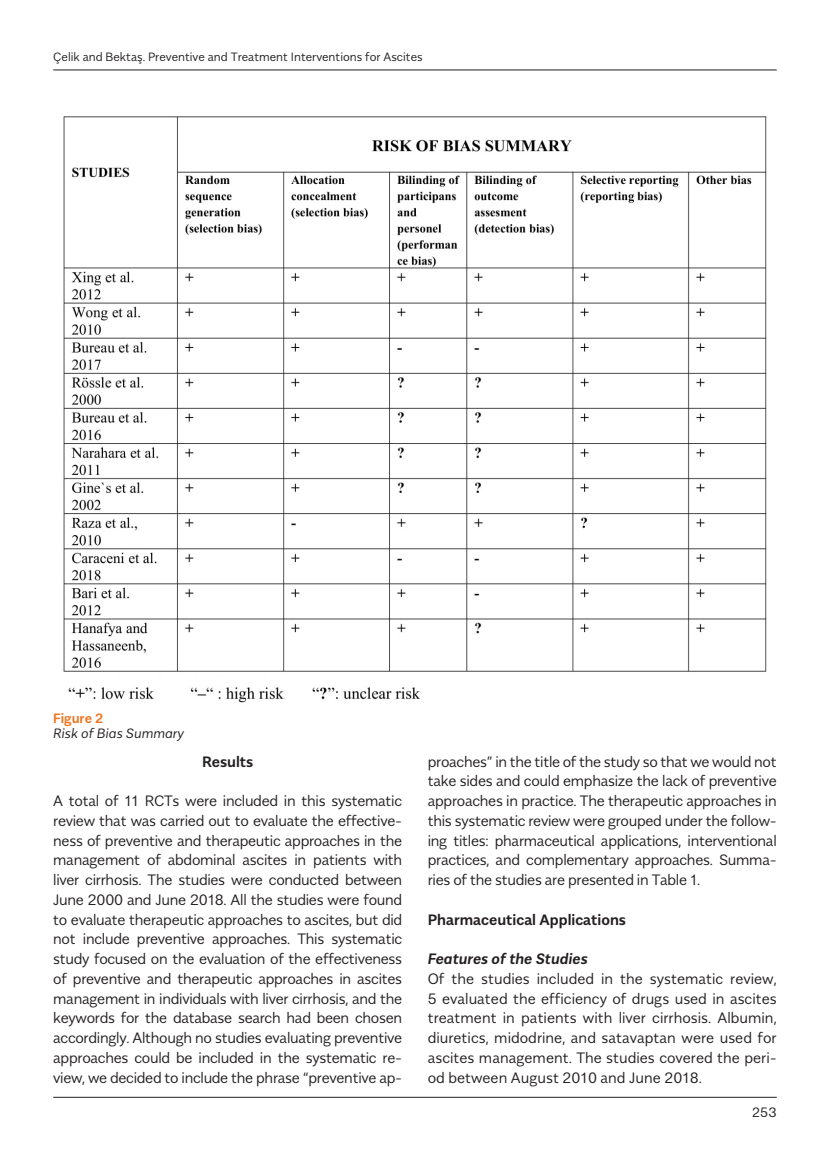
<style>
.page{position:relative;width:830px;height:1170px;background:#fff}
.page>*{position:absolute;margin:0;border:0;box-sizing:border-box;transform-origin:0 0}
.t1{font:300 15px/19.8px "Alergia Normal";letter-spacing:-.02em;color:#231f20;text-align:justify}
.t2{font:600 15px "Alergia Normal";color:#231f20}
.t3{font:italic 600 15px "Alergia Normal";color:#231f20}
.t4{font:italic 300 13.5px "Alergia Normal";color:#231f20}
.t5{font:600 13.5px "Alergia Normal";color:#f07622}
.t6{font:300 13.5px "Alergia Normal";color:#231f20}
.t7{font:300 12px "Alergia Normal";color:#231f20}
</style>
<div class="page">
<hr style="left:53px;top:70px;width:723px;height:1px;background:#231f20">
<hr style="left:53px;top:1096px;width:723px;height:1px;background:#231f20">
<img style="left:63px;top:116px;width:704px;height:587px">
<p class="t7" style="left:53px;top:47px;width:371px">Çelik and Bektaş. Preventive and Treatment Interventions for Ascites</p>
<p class="t5" style="left:53px;top:707px;width:52px">Figure 2</p>
<p class="t4" style="left:53px;top:722px;width:132px">Risk of Bias Summary</p>
<p class="t2" style="left:202px;top:749px;width:53px">Results</p>
<p class="t1" style="left:53px;top:789px;width:350px">A total of 11 RCTs were included in this systematic review that was carried out to evaluate the effective&shy;ness of preventive and therapeutic approaches in the management of abdominal ascites in patients with liver cirrhosis. The studies were conducted between June 2000 and June 2018. All the studies were found to evaluate therapeutic approaches to ascites, but did not include preventive approaches. This systematic study focused on the evaluation of the effectiveness of preventive and therapeutic approaches in ascites management in individuals with liver cirrhosis, and the keywords for the database search had been chosen accordingly. Although no studies evaluating preventive approaches could be included in the systematic re&shy;view, we decided to include the phrase “preventive ap-</p>
<p class="t1" style="left:427px;top:750px;width:350px">proaches” in the title of the study so that we would not take sides and could emphasize the lack of preventive approaches in practice. The therapeutic approaches in this systematic review were grouped under the follow&shy;ing titles: pharmaceutical applications, interventional practices, and complementary approaches. Summa&shy;ries of the studies are presented in Table 1.</p>
<p class="t2" style="left:427px;top:907px;width:200px">Pharmaceutical Applications</p>
<p class="t3" style="left:427px;top:947px;width:161px">Features of the Studies</p>
<p class="t1" style="left:427px;top:967px;width:350px">Of the studies included in the systematic review, 5 evaluated the efficiency of drugs used in ascites treatment in patients with liver cirrhosis. Albumin, diuretics, midodrine, and satavaptan were used for ascites management. The studies covered the peri&shy;od between August 2010 and June 2018.</p>
<p class="t6" style="left:751px;top:1102px;width:26px">253</p>
</div>
